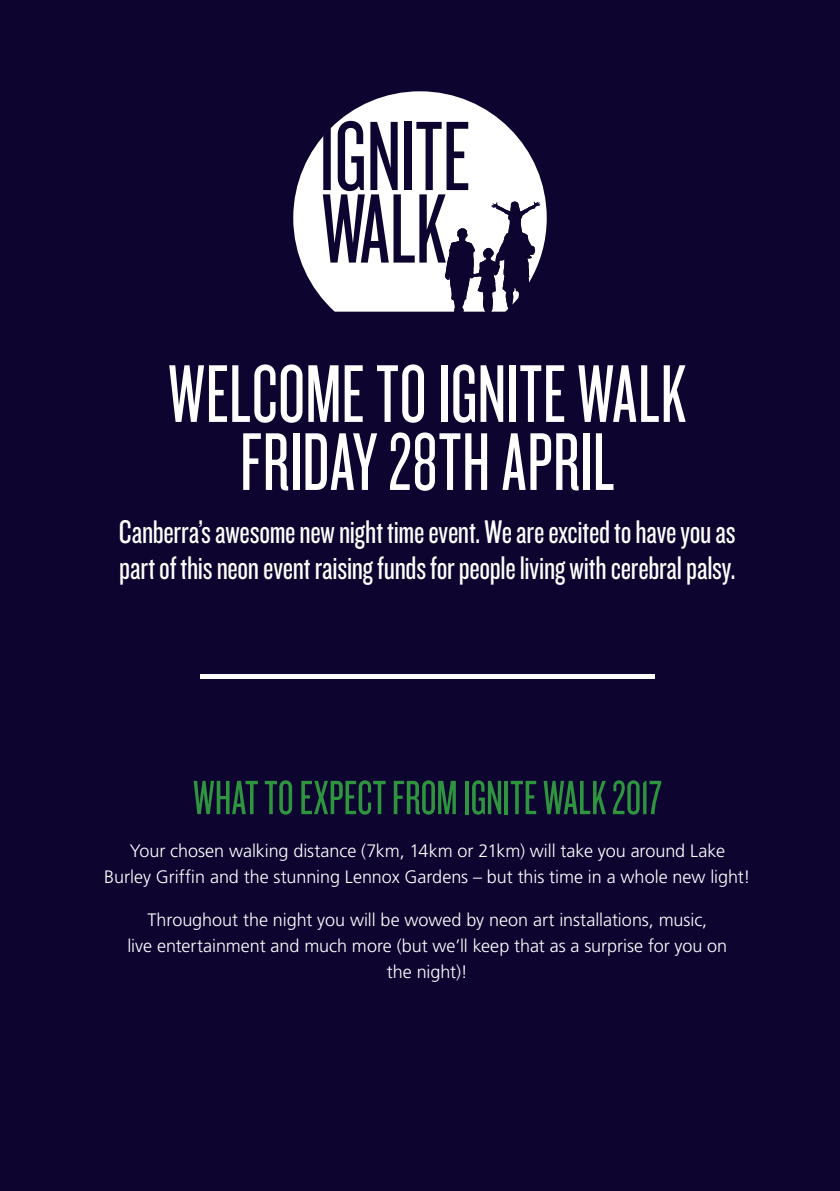
<style>
.page{position:relative;width:840px;height:1191px;background:#fff}
.page>*{position:absolute;margin:0;border:0;box-sizing:border-box;transform-origin:0 0}
.t1{font:85px/68px "Knockout 27 Junior Bantamwt";letter-spacing:.01em;color:#fff;text-align:center}
.t2{font:50px "Knockout 27 Junior Bantamwt";color:#2e953e}
.t3{font:34px/36px "Knockout 28 Junior Feathrwt";letter-spacing:-.01em;color:#fff}
.t4{font:300 18px/26px "Frutiger LT Std";letter-spacing:-.005em;color:#fff;text-align:center}
</style>
<div class="page">
<div style="left:0;top:0;width:839px;height:1191px;background:#0d052f"></div>
<div style="left:200px;top:674px;width:454px;height:5px;background:#fff"></div>
<svg style="left:293px;top:91px;width:253px;height:207px"></svg>
<svg style="left:322px;top:121px;width:218px;height:191px"></svg>
<p class="t1" style="left:168px;top:358px;width:519px">WELCOME TO IGNITE WALK<br>FRIDAY 28TH APRIL</p>
<p class="t3" style="left:119px;top:512px;width:618px">Canberra’s awesome new night time event. We are excited to have you as part of this neon event raising funds for people living with cerebral palsy.</p>
<p class="t2" style="left:193px;top:768px;width:470px">WHAT TO EXPECT FROM IGNITE WALK 2017</p>
<p class="t4" style="left:104px;top:838px;width:647px">Your chosen walking distance (7km, 14km or 21km) will take you around Lake<br>Burley Griffin and the stunning Lennox Gardens – but this time in a whole new light!</p>
<p class="t4" style="left:127px;top:907px;width:601px">Throughout the night you will be wowed by neon art installations, music,<br>live entertainment and much more (but we’ll keep that as a surprise for you on the night)!</p>
</div>
